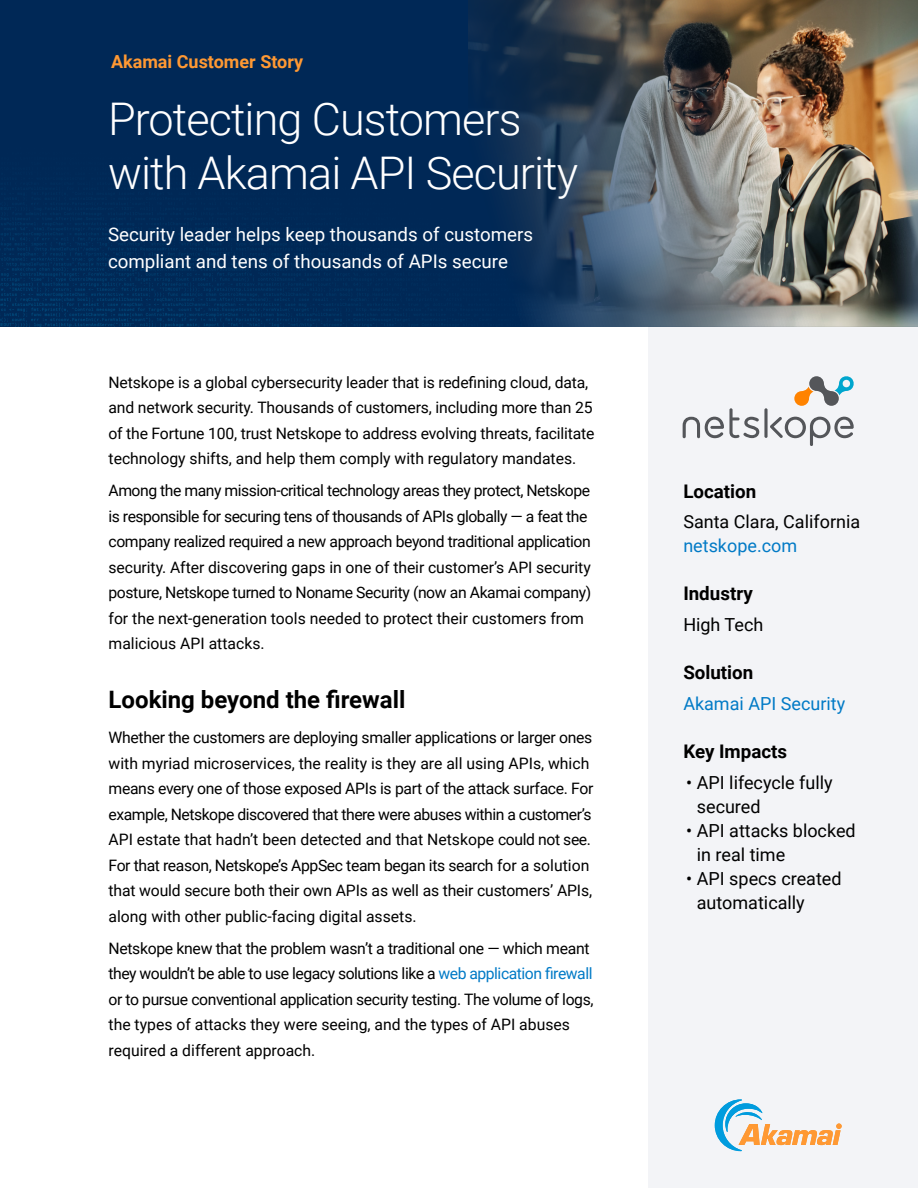
<style>
.page{position:relative;width:918px;height:1188px;background:#fff}
.page>*{position:absolute;margin:0;border:0;box-sizing:border-box;transform-origin:0 0}
.Title_-_Headline{font:300 45px/54px "Roboto";letter-spacing:-.02em;color:#fff}
.Heading_1{font:700 24px "Roboto";color:#000}
.Sub-Title_-_Sub-Heading{font:18.75px/27px "Roboto";color:#fff}
.Sidebar_Heading{font:700 18.75px "Roboto";color:#000}
.Sidebar_-_Bullets{font:18px/24px "Roboto";color:#000}
.Sidebar_Copy{font:18px "Roboto";color:#000}
.Sidebar_Copy-2{font:18px "Roboto";color:#017ac6}
.Above_Title_-_Headline{font:700 18px "Roboto";color:#f93}
.Body{font:15.75px/25.5px "Roboto";letter-spacing:-.02em;color:#000}
.s1{color:#017ac6}
</style>
<div class="page">
<div style="left:0;top:0;width:469px;height:326px;background:#002856"></div>
<img style="left:469px;top:0;width:449px;height:326px">
<div style="left:648px;top:326px;width:270px;height:862px;background:#f3f4f7"></div>
<svg style="left:715px;top:1099px;width:127px;height:52px"></svg>
<svg style="left:683px;top:376px;width:171px;height:70px"></svg>
<p class="Above_Title_-_Headline" style="left:111px;top:48px;width:194px">Akamai Customer Story</p>
<p class="Title_-_Headline" style="left:108px;top:91px;width:472px">Protecting Customers with Akamai API Security</p>
<p class="Sub-Title_-_Sub-Heading" style="left:108px;top:220px;width:427px">Security leader helps keep thousands of customers compliant and tens of thousands of APIs secure</p>
<p class="Body" style="left:109px;top:369px;width:487px">Netskope is a global cybersecurity leader that is redefining cloud, data, and network security. Thousands of customers, including more than 25 of the Fortune 100, trust Netskope to address evolving threats, facilitate technology shifts, and help them comply with regulatory mandates.</p>
<p class="Body" style="left:109px;top:477px;width:484px">Among the many mission-critical technology areas they protect, Netskope is responsible for securing tens of thousands of APIs globally — a feat the company realized required a new approach beyond traditional application security. After discovering gaps in one of their customer’s API security posture, Netskope turned to Noname Security (now an Akamai company) for the next-generation tools needed to protect their customers from malicious API attacks.</p>
<p class="Heading_1" style="left:109px;top:682px;width:298px">Looking beyond the firewall</p>
<p class="Body" style="left:109px;top:724px;width:486px">Whether the customers are deploying smaller applications or larger ones with myriad microservices, the reality is they are all using APIs, which means every one of those exposed APIs is part of the attack surface. For example, Netskope discovered that there were abuses within a customer’s API estate that hadn’t been detected and that Netskope could not see.<br>For that reason, Netskope’s AppSec team began its search for a solution that would secure both their own APIs as well as their customers’ APIs, along with other public-facing digital assets.</p>
<p class="Body" style="left:109px;top:935px;width:486px">Netskope knew that the problem wasn’t a traditional one — which meant they wouldn’t be able to use legacy solutions like a <span class="s1">web application firewall </span>or to pursue conventional application security testing. The volume of logs, the types of attacks they were seeing, and the types of API abuses required a different approach.</p>
<p class="Sidebar_Heading" style="left:683px;top:478px;width:74px">Location</p>
<p class="Sidebar_Copy" style="left:683px;top:509px;width:178px">Santa Clara, California</p>
<p class="Sidebar_Copy-2" style="left:683px;top:533px;width:115px">netskope.com</p>
<p class="Sidebar_Heading" style="left:683px;top:580px;width:71px">Industry</p>
<p class="Sidebar_Copy" style="left:683px;top:612px;width:82px">High Tech</p>
<p class="Sidebar_Heading" style="left:683px;top:659px;width:71px">Solution</p>
<p class="Sidebar_Copy-2" style="left:683px;top:691px;width:163px">Akamai API Security</p>
<p class="Sidebar_Heading" style="left:683px;top:738px;width:105px">Key Impacts</p>
<p class="Sidebar_-_Bullets" style="left:697px;top:769px;width:137px;text-indent:-11px">• API lifecycle fully secured</p>
<p class="Sidebar_-_Bullets" style="left:697px;top:817px;width:160px;text-indent:-11px">• API attacks blocked in real time</p>
<p class="Sidebar_-_Bullets" style="left:697px;top:865px;width:146px;text-indent:-11px">• API specs created automatically</p>
</div>
